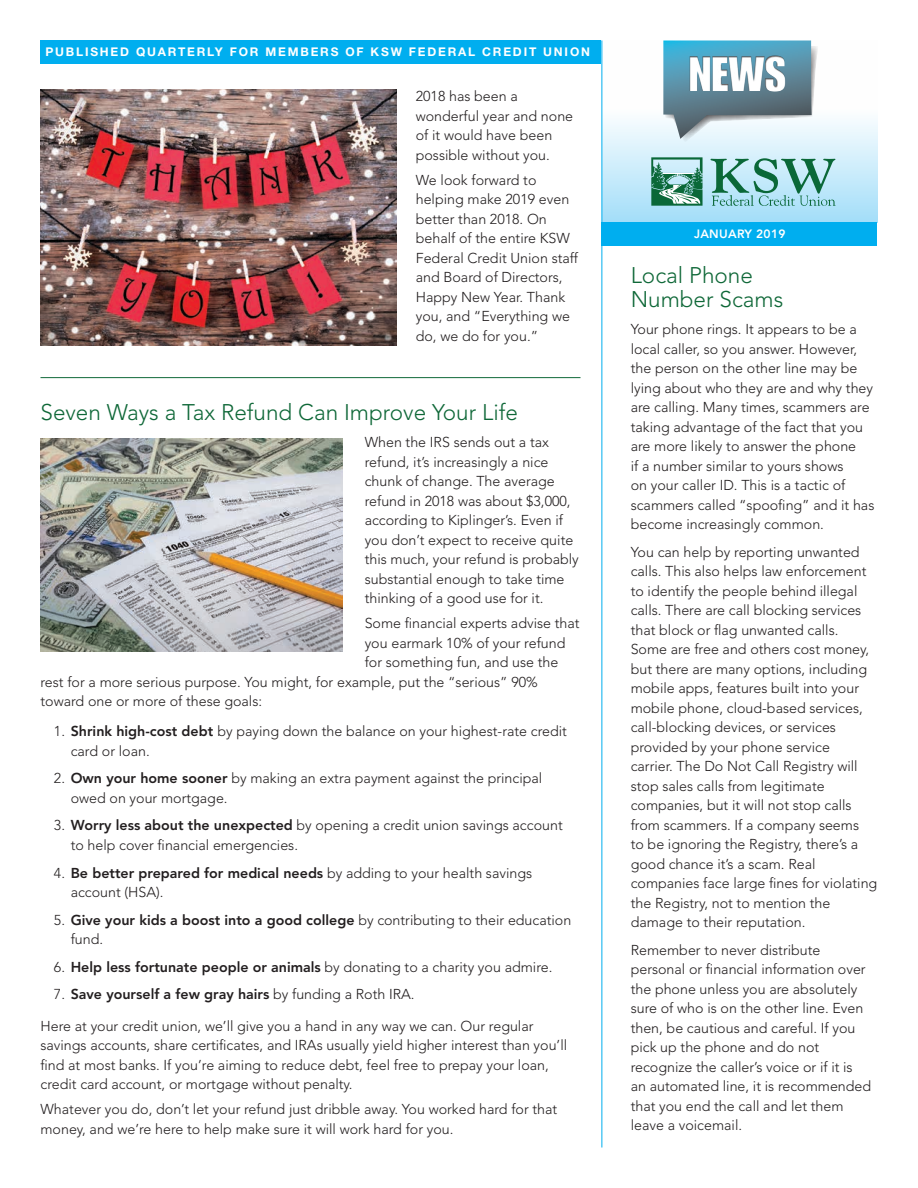
<style>
.page{position:relative;width:918px;height:1188px;background:#fff}
.page>*{position:absolute;margin:0;border:0;box-sizing:border-box;transform-origin:0 0}
.t1{font:48.6px "Impact LT Std";color:#fff}
.t2{font:300 22.5px/24px "Avenir LT Std";color:#0f6838}
.t3{font:300 14.25px/19.5px "Avenir LT Std";color:#231f20}
.t4{font:800 14.25px "Avenir LT Std";color:#231f20}
.t5{font:700 12px "Helvetica Neue LT Std";letter-spacing:.15em;color:#fff}
.t6{font:800 12px "Avenir LT Std";letter-spacing:.025em;color:#fff}
.s1{font-weight:800}
.s2{font-weight:300}
</style>
<div class="page">
<svg style="left:603px;top:120px;width:275px;height:102px;background:#c9ebfb"></svg>
<svg style="left:651px;top:157px;width:52px;height:49px;background:#6eaa97"></svg>
<svg style="left:711px;top:158px;width:125px;height:48px;background:#8dc3c2"></svg>
<div style="left:602px;top:222px;width:276px;height:23px;background:#00aeef"></div>
<svg style="left:663px;top:40px;width:156px;height:103px"></svg>
<div style="left:653px;top:42px;width:201px;height:71px;background:#231f20;opacity:.75"></div>
<hr style="left:602px;top:40px;width:1px;height:1108px;background:#00aeef">
<div style="left:40px;top:40px;width:562px;height:24px;background:#00aeef"></div>
<hr style="left:40px;top:377px;width:540px;height:1px;background:#0f6838">
<img style="left:41px;top:439px;width:301px;height:213px">
<img style="left:40px;top:90px;width:357px;height:256px">
<p class="t5" style="left:45px;top:45px;width:546px">PUBLISHED QUARTERLY FOR MEMBERS OF KSW FEDERAL CREDIT UNION</p>
<p class="t3" style="left:416px;top:87px;width:159px">2018 has been a wonderful year and none of it would have been possible without you.</p>
<p class="t3" style="left:416px;top:170px;width:164px">We look forward to helping make 2019 even better than 2018. On behalf of the entire KSW<br>Federal Credit Union staff and Board of Directors,<br>Happy New Year. Thank you, and “Everything we do, we do for you.”</p>
<h2 class="t2" style="left:40px;top:400px;width:479px">Seven Ways a Tax Refund Can Improve Your Life</h2>
<p class="t3" style="left:365px;top:433px;width:216px">When the IRS sends out a tax refund, it’s increasingly a nice chunk of change. The average refund in 2018 was about $3,000, according to Kiplinger’s. Even if you don’t expect to receive quite this much, your refund is probably substantial enough to take time thinking of a good use for it.</p>
<p class="t3" style="left:365px;top:613px;width:216px">Some financial experts advise that</p>
<p class="t3" style="left:365px;top:633px;width:202px">you earmark 10% of your refund</p>
<p class="t3" style="left:365px;top:652px;width:195px">for something fun, and use the</p>
<p class="t3" style="left:41px;top:672px;width:499px">rest for a more serious purpose. You might, for example, put the “serious” 90%</p>
<p class="t3" style="left:41px;top:691px;width:223px">toward one or more of these goals:</p>
<p class="t3" style="left:71px;top:722px;width:498px;text-indent:-17px">1. <span class="s1">Shrink high-cost debt</span> by paying down the balance on your highest-rate credit card or loan.</p>
<p class="t3" style="left:71px;top:769px;width:473px;text-indent:-17px">2. <span class="s1">Own your home sooner</span> by making an extra payment against the principal owed on your mortgage.</p>
<p class="t3" style="left:71px;top:816px;width:494px;text-indent:-17px">3. <span class="s1">Worry less about the unexpected</span> by opening a credit union savings account to help cover financial emergencies.</p>
<p class="t3" style="left:71px;top:863px;width:463px;text-indent:-17px">4. <span class="s1">Be better prepared for medical needs</span> by adding to your health savings account (HSA).</p>
<p class="t3" style="left:71px;top:910px;width:502px;text-indent:-17px">5. <span class="s1">Give your kids a boost into a good college</span> by contributing to their education fund.</p>
<p class="t3" style="left:54px;top:957px;width:500px">6. <span class="s1">Help less fortunate people or animals</span> by donating to a charity you admire.</p>
<p class="t4" style="left:54px;top:986px;width:362px"><span class="s2">7.</span> Save yourself a few gray hairs <span class="s2">by funding a Roth IRA.</span></p>
<p class="t3" style="left:41px;top:1016px;width:528px">Here at your credit union, we’ll give you a hand in any way we can. Our regular savings accounts, share certificates, and IRAs usually yield higher interest than you’ll find at most banks. If you’re aiming to reduce debt, feel free to prepay your loan, credit card account, or mortgage without penalty.</p>
<p class="t3" style="left:41px;top:1100px;width:518px">Whatever you do, don’t let your refund just dribble away. You worked hard for that money, and we’re here to help make sure it will work hard for you.</p>
<h1 class="t1" style="left:689px;top:46px;width:99px">NEWS</h1>
<p class="t6" style="left:694px;top:226px;width:93px">JANUARY 2019</p>
<h2 class="t2" style="left:631px;top:263px;width:154px">Local Phone<br>Number Scams</h2>
<p class="t3" style="left:631px;top:320px;width:245px">Your phone rings. It appears to be a local caller, so you answer. However, the person on the other line may be lying about who they are and why they are calling. Many times, scammers are taking advantage of the fact that you are more likely to answer the phone<br>if a number similar to yours shows<br>on your caller ID. This is a tactic of scammers called “spoofing” and it has become increasingly common.</p>
<p class="t3" style="left:631px;top:542px;width:248px">You can help by reporting unwanted calls. This also helps law enforcement to identify the people behind illegal calls. There are call blocking services that block or flag unwanted calls.<br>Some are free and others cost money, but there are many options, including mobile apps, features built into your mobile phone, cloud-based services, call-blocking devices, or services provided by your phone service<br>carrier. The Do Not Call Registry will stop sales calls from legitimate companies, but it will not stop calls from scammers. If a company seems<br>to be ignoring the Registry, there’s a good chance it’s a scam. Real companies face large fines for violating the Registry, not to mention the damage to their reputation.</p>
<p class="t3" style="left:631px;top:940px;width:242px">Remember to never distribute personal or financial information over the phone unless you are absolutely sure of who is on the other line. Even then, be cautious and careful. If you pick up the phone and do not recognize the caller’s voice or if it is an automated line, it is recommended that you end the call and let them leave a voicemail.</p>
</div>
